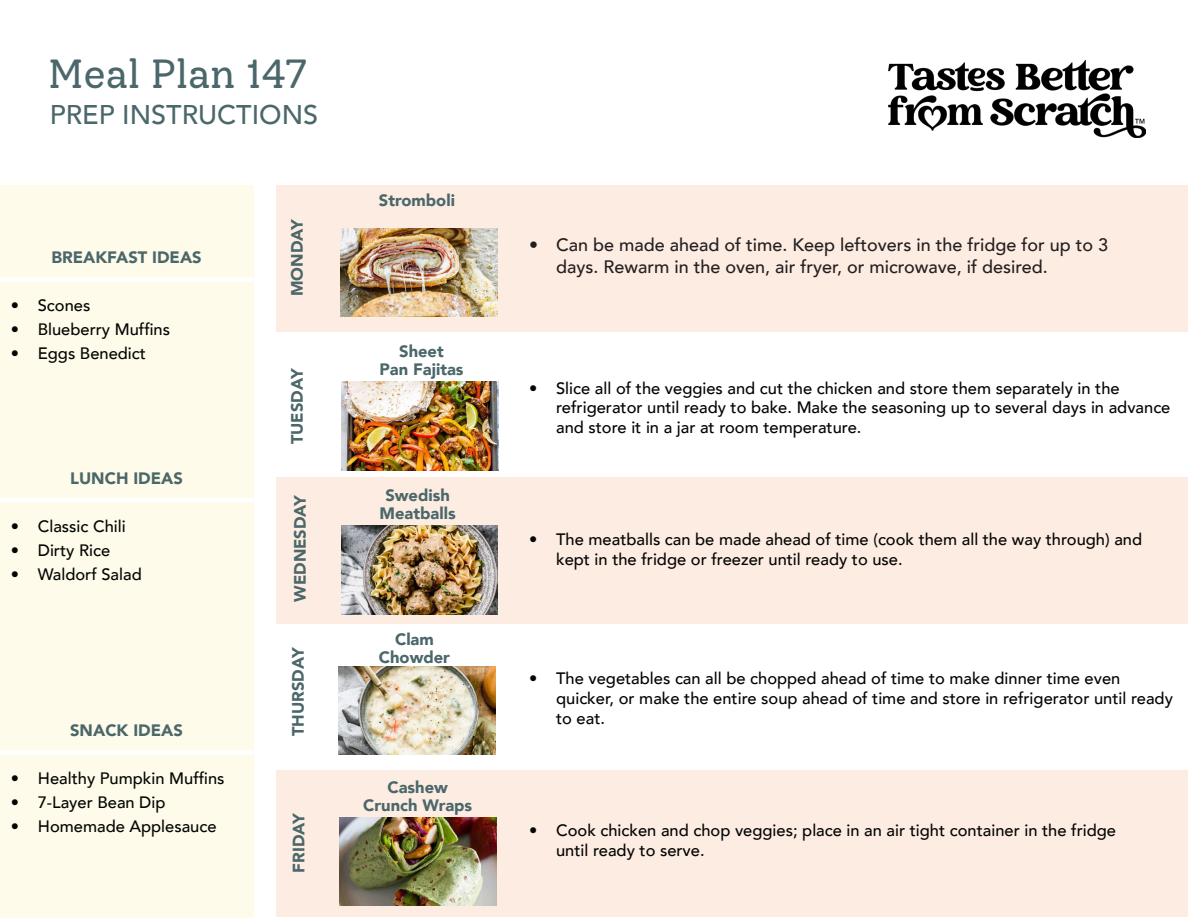
<style>
.page{position:relative;width:1188px;height:918px;background:#fff}
.page>*{position:absolute;margin:0;border:0;box-sizing:border-box;transform-origin:0 0}
.t1{font:40.5px "Solway";color:#4b676a}
.t2{font:500 27px "Avenir";color:#4b676a}
.t3{font:500 18px/21.6px "Avenir";color:#231f20}
.t4{font:500 16.5px/19.8px "Avenir";color:#040503}
.t5{font:900 16.5px "Avenir";color:#4b676a}
</style>
<div class="page">
<img style="left:889px;top:60px;width:257px;height:78px">
<div style="left:0;top:185px;width:253px;height:733px;background:#fefbea"></div>
<div style="left:276px;top:185px;width:912px;height:146px;background:#fdece2"></div>
<div style="left:276px;top:478px;width:912px;height:146px;background:#fdece2"></div>
<div style="left:276px;top:770px;width:912px;height:146px;background:#fdece2"></div>
<img style="left:340px;top:228px;width:157px;height:88px">
<img style="left:342px;top:382px;width:156px;height:88px">
<img style="left:341px;top:526px;width:157px;height:88px">
<img style="left:339px;top:667px;width:157px;height:88px">
<img style="left:340px;top:817px;width:157px;height:89px">
<div style="left:0;top:277px;width:253px;height:5px;background:#fff"></div>
<hr style="left:0;top:498px;width:253px;height:4px;background:#fff">
<div style="left:0;top:750px;width:253px;height:5px;background:#fff"></div>
<p class="t1" style="left:48px;top:49px;width:261px">Meal Plan 147</p>
<p class="t2" style="left:50px;top:91px;width:270px">PREP INSTRUCTIONS</p>
<p class="t5" style="left:51px;top:243px;width:152px">BREAKFAST IDEAS</p>
<p class="t4" style="left:11px;top:295px;width:81px">• Scones</p>
<p class="t4" style="left:11px;top:319px;width:161px">• Blueberry Muffins</p>
<p class="t4" style="left:11px;top:343px;width:137px">• Eggs Benedict</p>
<p class="t5" style="left:70px;top:464px;width:114px">LUNCH IDEAS</p>
<p class="t5" style="left:283px;top:296px;width:79px;rotate:-90deg">MONDAY</p>
<p class="t5" style="left:283px;top:444px;width:78px;rotate:-90deg">TUESDAY</p>
<p class="t5" style="left:379px;top:186px;width:78px">Stromboli</p>
<p class="t5" style="left:399px;top:337px;width:46px">Sheet</p>
<p class="t5" style="left:380px;top:355px;width:86px">Pan Fajitas</p>
<p class="t4" style="left:11px;top:515px;width:116px">• Classic Chili</p>
<p class="t4" style="left:11px;top:539px;width:101px">• Dirty Rice</p>
<p class="t4" style="left:11px;top:563px;width:133px">• Waldorf Salad</p>
<p class="t5" style="left:70px;top:716px;width:114px">SNACK IDEAS</p>
<p class="t4" style="left:11px;top:768px;width:215px">• Healthy Pumpkin Muffins</p>
<p class="t4" style="left:11px;top:792px;width:156px">• 7-Layer Bean Dip</p>
<p class="t4" style="left:11px;top:816px;width:207px">• Homemade Applesauce</p>
<p class="t5" style="left:286px;top:602px;width:109px;rotate:-90deg">WEDNESDAY</p>
<p class="t5" style="left:385px;top:481px;width:66px">Swedish</p>
<p class="t5" style="left:380px;top:499px;width:78px">Meatballs</p>
<p class="t5" style="left:284px;top:736px;width:91px;rotate:-90deg">THURSDAY</p>
<p class="t5" style="left:285px;top:873px;width:62px;rotate:-90deg">FRIDAY</p>
<p class="t5" style="left:395px;top:625px;width:40px">Clam</p>
<p class="t5" style="left:379px;top:643px;width:73px">Chowder</p>
<p class="t5" style="left:387px;top:773px;width:62px">Cashew</p>
<p class="t5" style="left:363px;top:791px;width:111px">Crunch Wraps</p>
<p class="t3" style="left:556px;top:233px;width:554px;text-indent:-27px">• Can be made ahead of time. Keep leftovers in the fridge for up to 3 days. Rewarm in the oven, air fryer, or microwave, if desired.</p>
<p class="t4" style="left:556px;top:377px;width:616px;text-indent:-27px">• Slice all of the veggies and cut the chicken and store them separately in the refrigerator until ready to bake. Make the seasoning up to several days in advance and store it in a jar at room temperature.</p>
<p class="t4" style="left:556px;top:528px;width:588px;text-indent:-27px">• The meatballs can be made ahead of time (cook them all the way through) and kept in the fridge or freezer until ready to use.</p>
<p class="t4" style="left:556px;top:668px;width:618px;text-indent:-27px">• The vegetables can all be chopped ahead of time to make dinner time even quicker, or make the entire soup ahead of time and store in refrigerator until ready to eat.</p>
<p class="t4" style="left:556px;top:819px;width:561px;text-indent:-27px">• Cook chicken and chop veggies; place in an air tight container in the fridge until ready to serve.</p>
</div>
